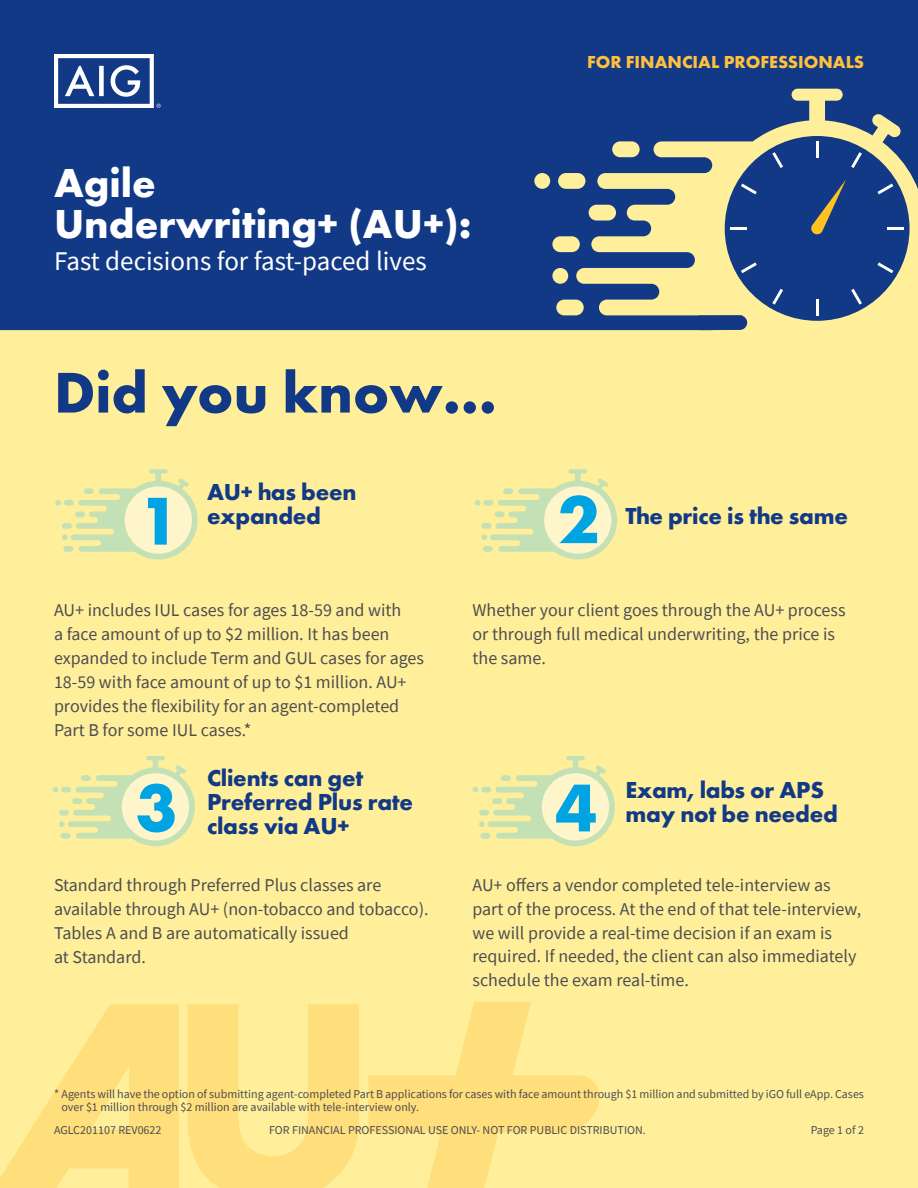
<style>
.page{position:relative;width:918px;height:1188px;background:#ffef9b}
.page>*{position:absolute;margin:0;border:0;box-sizing:border-box;transform-origin:0 0}
.t1{font:700 70.2px "Futura PT";color:#00a4e3}
.t2{font:700 59.4px "Futura PT";color:#123985}
.t3{font:700 42px/40.5px "Futura PT";color:#fff}
.t4{font:27px "Source Sans Pro";color:#fff}
.t5{font:700 24px/24px "Futura PT";letter-spacing:-.01em;color:#123985}
.t6{font:18px/24px "Source Sans Pro";color:#4d4d4f}
.t7{font:700 18px "Futura PT";color:#ffbf3f}
.t8{font:12px/13.5px "Source Sans Pro";color:#4d4d4f}
</style>
<div class="page">
<div style="left:0;top:0;width:918px;height:330px;background:#123985"></div>
<svg style="left:54px;top:54px;width:107px;height:54px;background:#657eaf"></svg>
<div style="left:558px;top:173px;width:27px;height:16px;background:#ffef9b;border-radius:8px"></div>
<div style="left:556px;top:300px;width:28px;height:15px;background:#ffef9b;border-radius:8px"></div>
<div style="left:552px;top:236px;width:28px;height:16px;background:#ffef9b;border-radius:8px"></div>
<div style="left:534px;top:173px;width:16px;height:16px;background:#ffef9b;border-radius:50%"></div>
<div style="left:552px;top:268px;width:16px;height:16px;background:#ffef9b;border-radius:50%"></div>
<svg style="left:576px;top:89px;width:342px;height:242px"></svg>
<div style="left:725px;top:136px;width:185px;height:185px;background:#123985;border-radius:50%"></div>
<hr style="left:816px;top:141px;width:3px;height:17px;background:#fff">
<svg style="left:772px;top:152px;width:11px;height:16px"></svg>
<svg style="left:741px;top:184px;width:16px;height:10px"></svg>
<hr style="left:730px;top:227px;width:17px;height:3px;background:#fff">
<svg style="left:741px;top:262px;width:16px;height:11px"></svg>
<svg style="left:772px;top:289px;width:11px;height:16px"></svg>
<hr style="left:816px;top:299px;width:3px;height:17px;background:#fff">
<svg style="left:851px;top:289px;width:11px;height:16px"></svg>
<svg style="left:877px;top:262px;width:16px;height:11px"></svg>
<hr style="left:888px;top:227px;width:16px;height:3px;background:#fff">
<svg style="left:877px;top:184px;width:16px;height:10px"></svg>
<svg style="left:851px;top:152px;width:11px;height:16px"></svg>
<svg style="left:811px;top:180px;width:35px;height:55px"></svg>
<div style="left:693px;top:315px;width:54px;height:15px;background:#123985;border-radius:7px"></div>
<svg style="left:0;top:1004px;width:179px;height:184px"></svg>
<svg style="left:187px;top:1004px;width:172px;height:184px"></svg>
<svg style="left:368px;top:1002px;width:232px;height:186px"></svg>
<svg style="left:55px;top:469px;width:143px;height:90px"></svg>
<div style="left:125px;top:486px;width:67px;height:68px;background:#fff5cb;border-radius:50%"></div>
<svg style="left:475px;top:469px;width:142px;height:90px"></svg>
<div style="left:544px;top:486px;width:67px;height:68px;background:#fff5cb;border-radius:50%"></div>
<svg style="left:52px;top:756px;width:143px;height:90px"></svg>
<div style="left:122px;top:773px;width:67px;height:68px;background:#fff5cb;border-radius:50%"></div>
<svg style="left:472px;top:756px;width:143px;height:90px"></svg>
<div style="left:542px;top:773px;width:67px;height:68px;background:#fff5cb;border-radius:50%"></div>
<h3 class="t3" style="left:54px;top:162px;width:419px">Agile<br>Underwriting+ (AU+):</h3>
<h3 class="t4" style="left:54px;top:244px;width:374px">Fast decisions for fast-paced lives</h3>
<h2 class="t2" style="left:54px;top:354px;width:444px">Did you know…</h2>
<p class="t7" style="left:587px;top:50px;width:278px">FOR FINANCIAL PROFESSIONALS</p>
<h3 class="t5" style="left:207px;top:479px;width:151px">AU+ has been expanded</h3>
<h1 class="t1" style="left:138px;top:476px;width:44px">1</h1>
<h1 class="t1" style="left:558px;top:474px;width:44px">2</h1>
<h3 class="t5" style="left:626px;top:503px;width:224px">The price is the same</h3>
<p class="t6" style="left:54px;top:598px;width:372px">AU+ includes IUL cases for ages 18-59 and with<br>a face amount of up to $2 million. It has been expanded to include Term and GUL cases for ages 18-59 with face amount of up to $1 million. AU+ provides the flexibility for an agent-completed Part B for some IUL cases.*</p>
<p class="t6" style="left:473px;top:598px;width:375px">Whether your client goes through the AU+ process or through full medical underwriting, the price is the same.</p>
<h1 class="t1" style="left:135px;top:763px;width:44px">3</h1>
<h3 class="t5" style="left:207px;top:766px;width:208px">Clients can get<br>Preferred Plus rate</h3>
<h3 class="t5" style="left:207px;top:814px;width:144px">class via AU+</h3>
<h1 class="t1" style="left:555px;top:763px;width:44px">4</h1>
<h3 class="t5" style="left:626px;top:778px;width:200px">Exam, labs or APS</h3>
<h3 class="t5" style="left:626px;top:802px;width:214px">may not be needed</h3>
<p class="t6" style="left:54px;top:872px;width:376px">Standard through Preferred Plus classes are available through AU+ (non-tobacco and tobacco).<br>Tables A and B are automatically issued<br>at Standard.</p>
<p class="t6" style="left:473px;top:872px;width:390px">AU+ offers a vendor completed tele-interview as part of the process. At the end of that tele-interview, we will provide a real-time decision if an exam is required. If needed, the client can also immediately schedule the exam real-time.</p>
<p class="t8" style="left:62px;top:1087px;width:804px;text-indent:-8px">* Agents will have the option of submitting agent-completed Part B applications for cases with face amount through $1 million and submitted by iGO full eApp. Cases over $1 million through $2 million are available with tele-interview only.</p>
<p class="t8" style="left:54px;top:1124px;width:109px">AGLC201107 REV0622</p>
<p class="t8" style="left:269px;top:1124px;width:378px">FOR FINANCIAL PROFESSIONAL USE ONLY- NOT FOR PUBLIC DISTRIBUTION.</p>
<p class="t8" style="left:811px;top:1124px;width:55px">Page 1 of 2</p>
</div>
